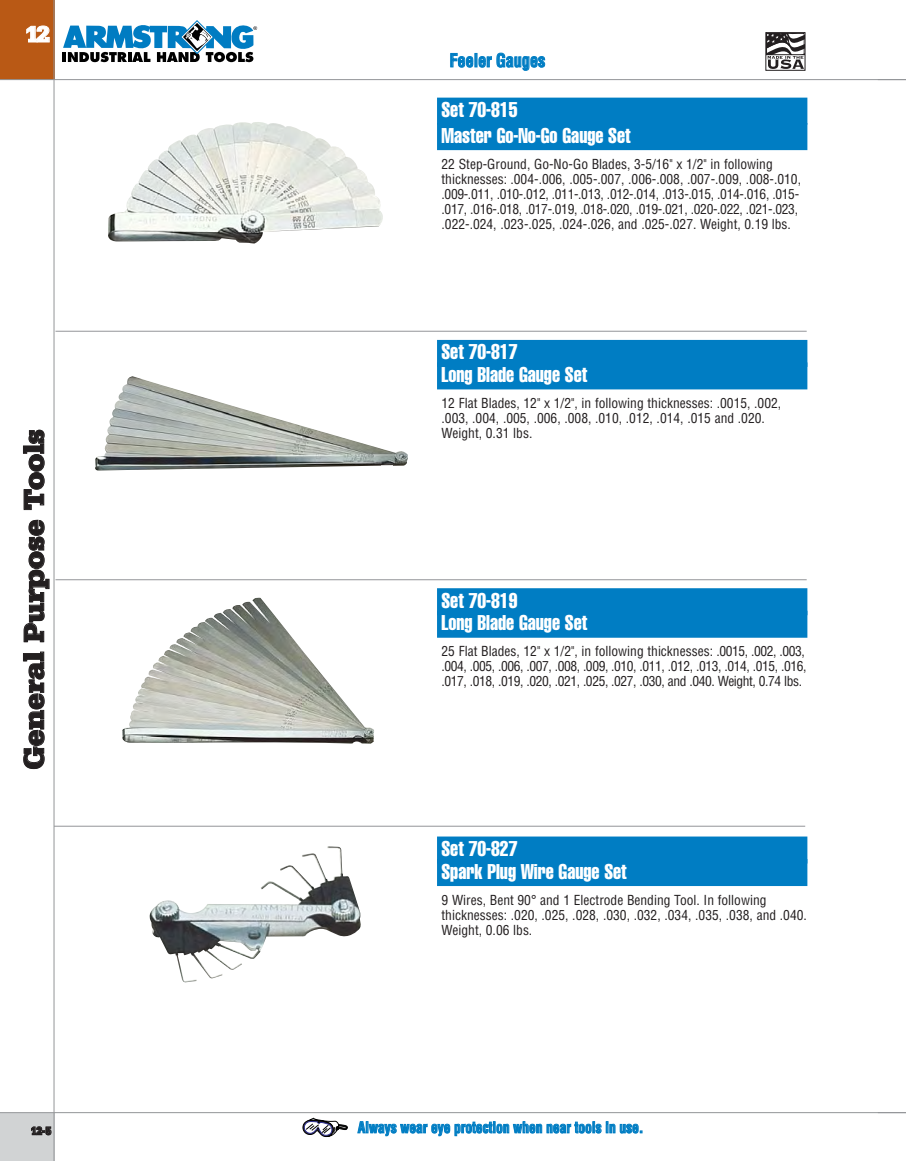
<style>
.page{position:relative;width:906px;height:1161px;background:#fff}
.page>*{position:absolute;margin:0;border:0;box-sizing:border-box;transform-origin:0 0}
.t1{font:900 30px "Serifa";color:#231f20}
.t2{font:900 24px "Serifa";color:#fff}
.t3{font:extra-condensed 21px/22.5px "Helvetica";color:#fff;scale:.9 1}
.t4{font:700 condensed 18px "Helvetica";letter-spacing:-.005em;color:#007dc3;scale:.9 1}
.t5{font:700 condensed 15px "Helvetica";color:#007dc3;scale:.9 1}
.t6{font:condensed 13.5px/15px "Helvetica";color:#231f20}
.t7{font:condensed 13.5px/15px "Helvetica";letter-spacing:-.03em;color:#231f20}
.t8{font:900 12px "Serifa";color:#231f20;scale:.85 1}
</style>
<div class="page">
<div style="left:0;top:1112px;width:54px;height:49px;background:#d1d3d4"></div>
<div style="left:0;top:0;width:54px;height:80px;background:#b95915"></div>
<hr style="left:0;top:79px;width:906px;height:1px;background:#939598">
<hr style="left:54px;top:0;width:1px;height:1161px;background:#939598">
<hr style="left:0;top:1112px;width:906px;height:1px;background:#939598">
<svg style="left:63px;top:20px;width:194px;height:42px"></svg>
<svg style="left:302px;top:1117px;width:46px;height:20px"></svg>
<svg style="left:765px;top:32px;width:40px;height:38px"></svg>
<svg style="left:766px;top:35px;width:38px;height:34px"></svg>
<div style="left:766px;top:33px;width:38px;height:22px;border:1px solid #231f20"></div>
<img style="left:108px;top:122px;width:275px;height:121px">
<img style="left:95px;top:376px;width:313px;height:94px">
<hr style="left:55px;top:331px;width:751px;height:1px;background:#939598">
<hr style="left:55px;top:579px;width:751px;height:1px;background:#939598">
<hr style="left:54px;top:826px;width:751px;height:1px;background:#939598">
<img style="left:122px;top:598px;width:252px;height:146px">
<img style="left:149px;top:846px;width:212px;height:137px">
<div style="left:437px;top:98px;width:370px;height:27px;background:#007dc3"></div>
<div style="left:437px;top:123px;width:370px;height:27px;background:#007dc3"></div>
<div style="left:437px;top:340px;width:370px;height:27px;background:#007dc3"></div>
<div style="left:437px;top:362px;width:370px;height:27px;background:#007dc3"></div>
<div style="left:437px;top:588px;width:370px;height:27px;background:#007dc3"></div>
<div style="left:437px;top:611px;width:370px;height:27px;background:#007dc3"></div>
<div style="left:437px;top:836px;width:370px;height:27px;background:#007dc3"></div>
<div style="left:437px;top:859px;width:370px;height:27px;background:#007dc3"></div>
<h2 class="t2" style="left:25px;top:26px;width:26px">12</h2>
<h1 class="t1" style="left:23px;top:769px;width:342px;rotate:-90deg">General Purpose Tools</h1>
<p class="t8" style="left:31px;top:1126px;width:26px">12-5</p>
<h3 class="t4" style="left:449px;top:53px;width:108px">Feeler Gauges</h3>
<h3 class="t3" style="left:441px;top:98px;width:212px;line-height:25.5px">Set 70-815<br>Master Go-No-Go Gauge Set</h3>
<p class="t6" style="left:441px;top:158px;width:361px">22 Step-Ground, Go-No-Go Blades, 3-5/16" x 1/2" in following thicknesses: .004-.006, .005-.007, .006-.008, .007-.009, .008-.010, .009-.011, .010-.012, .011-.013, .012-.014, .013-.015, .014-.016, .015- .017, .016-.018, .017-.019, .018-.020, .019-.021, .020-.022, .021-.023, .022-.024, .023-.025, .024-.026, and .025-.027. Weight, 0.19 lbs.</p>
<h3 class="t3" style="left:441px;top:342px;width:163px">Set 70-817<br>Long Blade Gauge Set</h3>
<p class="t6" style="left:441px;top:397px;width:341px">12 Flat Blades, 12" x 1/2", in following thicknesses: .0015, .002, .003, .004, .005, .006, .008, .010, .012, .014, .015 and .020.<br>Weight, 0.31 lbs.</p>
<h3 class="t3" style="left:441px;top:590px;width:163px">Set 70-819<br>Long Blade Gauge Set</h3>
<p class="t7" style="left:441px;top:645px;width:366px">25 Flat Blades, 12" x 1/2", in following thicknesses: .0015, .002, .003, .004, .005, .006, .007, .008, .009, .010, .011, .012, .013, .014, .015, .016, .017, .018, .019, .020, .021, .025, .027, .030, and .040. Weight, 0.74 lbs.</p>
<h3 class="t3" style="left:441px;top:838px;width:207px">Set 70-827<br>Spark Plug Wire Gauge Set</h3>
<p class="t6" style="left:441px;top:893px;width:367px">9 Wires, Bent 90° and 1 Electrode Bending Tool. In following thicknesses: .020, .025, .028, .030, .032, .034, .035, .038, and .040.<br>Weight, 0.06 lbs.</p>
<p class="t5" style="left:358px;top:1121px;width:319px">Always wear eye protection when near tools in use.</p>
</div>
